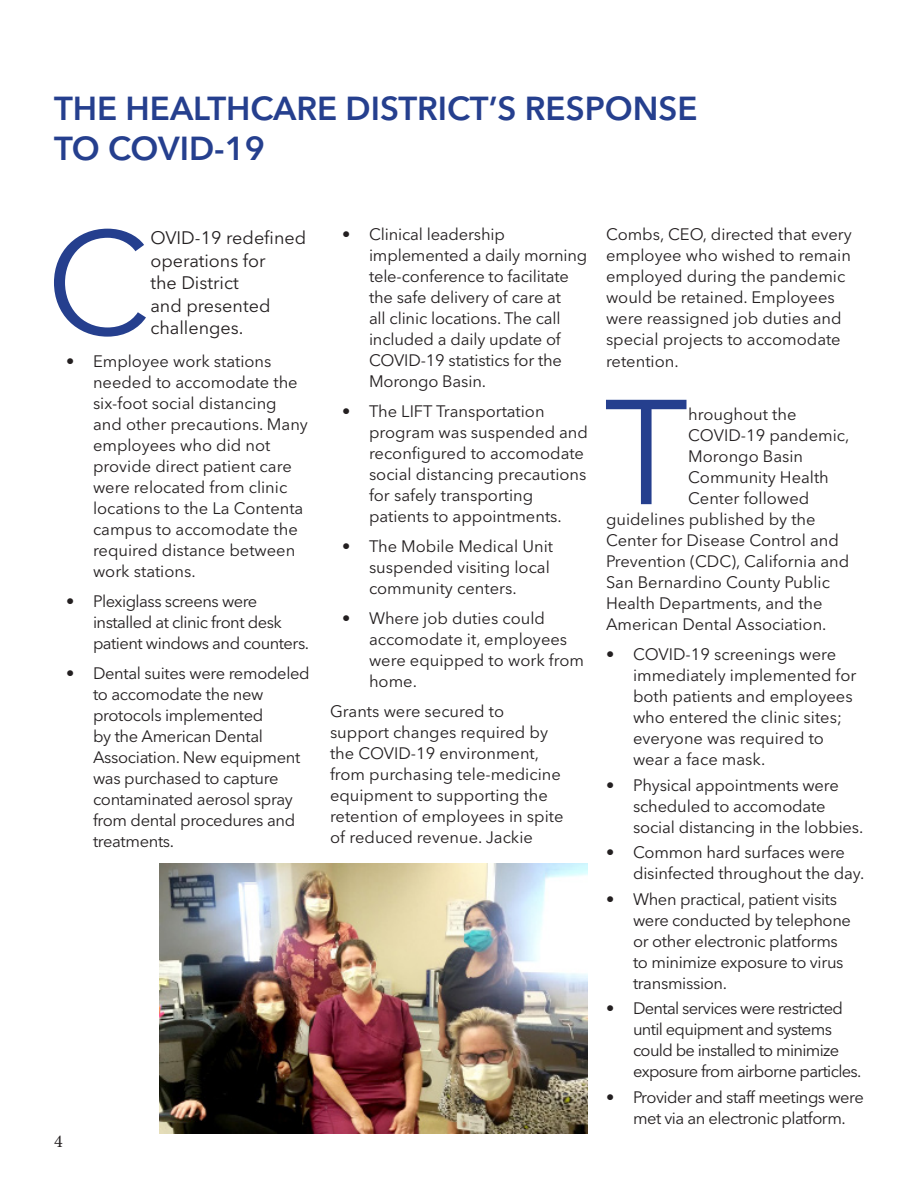
<style>
.page{position:relative;width:918px;height:1188px;background:#fff}
.page>*{position:absolute;margin:0;border:0;box-sizing:border-box;transform-origin:0 0}
.t1{font:147.45px "Avenir Next LT Pro";color:#253f8e}
.t2{font:145.05px "Avenir Next LT Pro";color:#253f8e}
.t3{font:600 33px/39.6px "Avenir Next LT Pro";color:#253f8e}
.t4{font:18px/22.5px "Avenir Next LT Pro";color:#231f20}
.t5{font:18px "Minion Pro";color:#231f20}
.t6{font:16.5px/21px "Avenir Next LT Pro";color:#231f20}
.t7{font:16.5px/21px "Avenir Next LT Pro";letter-spacing:-.02em;color:#231f20}
.t8{font:16.5px/21px "Avenir Next LT Pro";letter-spacing:-.03em;color:#231f20}
.t9{font:16.5px/21px "Avenir Next LT Pro";letter-spacing:-.04em;color:#231f20}
</style>
<div class="page">
<img style="left:159px;top:863px;width:429px;height:271px">
<p class="t3" style="left:54px;top:89px;width:645px">THE HEALTHCARE DISTRICT’S RESPONSE<br>TO COVID-19</p>
<p class="t2" style="left:46px;top:197px;width:106px">C</p>
<p class="t4" style="left:150px;top:226px;width:157px">OVID-19 redefined operations for<br>the District<br>and presented challenges.</p>
<p class="t6" style="left:93px;top:351px;width:217px;text-indent:-27px">• Employee work stations needed to accomodate the six-foot social distancing and other precautions. Many employees who did not provide direct patient care were relocated from clinic locations to the La Contenta campus to accomodate the required distance between work stations.</p>
<p class="t8" style="left:93px;top:591px;width:218px;text-indent:-27px">• Plexiglass screens were installed at clinic front desk patient windows and counters.</p>
<p class="t7" style="left:93px;top:663px;width:218px;text-indent:-27px">• Dental suites were remodeled to accomodate the new protocols implemented<br>by the American Dental<br>Association. New equipment was purchased to capture contaminated aerosol spray from dental procedures and treatments.</p>
<p class="t5" style="left:54px;top:1129px;width:10px">4</p>
<p class="t6" style="left:369px;top:224px;width:220px;text-indent:-27px">• Clinical leadership implemented a daily morning tele-conference to facilitate the safe delivery of care at<br>all clinic locations. The call included a daily update of<br>COVID-19 statistics for the<br>Morongo Basin.</p>
<p class="t6" style="left:369px;top:401px;width:220px;text-indent:-27px">• The LIFT Transportation program was suspended and reconfigured to accomodate social distancing precautions for safely transporting patients to appointments.</p>
<p class="t6" style="left:369px;top:536px;width:186px;text-indent:-27px">• The Mobile Medical Unit suspended visiting local community centers.</p>
<p class="t6" style="left:369px;top:608px;width:217px;text-indent:-27px">• Where job duties could accomodate it, employees were equipped to work from home.</p>
<p class="t6" style="left:330px;top:701px;width:235px">Grants were secured to support changes required by the COVID-19 environment, from purchasing tele-medicine equipment to supporting the retention of employees in spite of reduced revenue. Jackie</p>
<p class="t6" style="left:606px;top:224px;width:247px">Combs, CEO, directed that every employee who wished to remain employed during the pandemic would be retained. Employees were reassigned job duties and special projects to accomodate</p>
<p class="t6" style="left:606px;top:351px;width:74px">retention.</p>
<p class="t1" style="left:604px;top:365px;width:86px">T</p>
<p class="t6" style="left:688px;top:404px;width:110px">hroughout the</p>
<p class="t6" style="left:688px;top:425px;width:163px">COVID-19 pandemic,</p>
<p class="t6" style="left:688px;top:446px;width:116px">Morongo Basin</p>
<p class="t6" style="left:688px;top:467px;width:142px">Community Health</p>
<p class="t6" style="left:688px;top:488px;width:123px">Center followed</p>
<p class="t6" style="left:606px;top:509px;width:211px">guidelines published by the</p>
<p class="t6" style="left:606px;top:530px;width:234px">Center for Disease Control and</p>
<p class="t6" style="left:606px;top:551px;width:245px">Prevention (CDC), California and</p>
<p class="t6" style="left:606px;top:572px;width:225px">San Bernardino County Public</p>
<p class="t6" style="left:606px;top:593px;width:218px">Health Departments, and the</p>
<p class="t6" style="left:606px;top:614px;width:222px">American Dental Association.</p>
<p class="t6" style="left:633px;top:644px;width:225px;text-indent:-27px">• COVID-19 screenings were immediately implemented for both patients and employees who entered the clinic sites; everyone was required to wear a face mask.</p>
<p class="t6" style="left:633px;top:774px;width:232px;text-indent:-27px">• Physical appointments were scheduled to accomodate social distancing in the lobbies.</p>
<p class="t6" style="left:633px;top:842px;width:233px;text-indent:-27px">• Common hard surfaces were disinfected throughout the day.</p>
<p class="t7" style="left:633px;top:888px;width:220px;text-indent:-27px">• When practical, patient visits were conducted by telephone or other electronic platforms to minimize exposure to virus transmission.</p>
<p class="t9" style="left:633px;top:998px;width:230px;text-indent:-27px">• Dental services were restricted until equipment and systems could be installed to minimize exposure from airborne particles.</p>
<p class="t8" style="left:606px;top:1086px;width:259px;text-align:center">• Provider and staff meetings were met via an electronic platform.</p>
</div>
